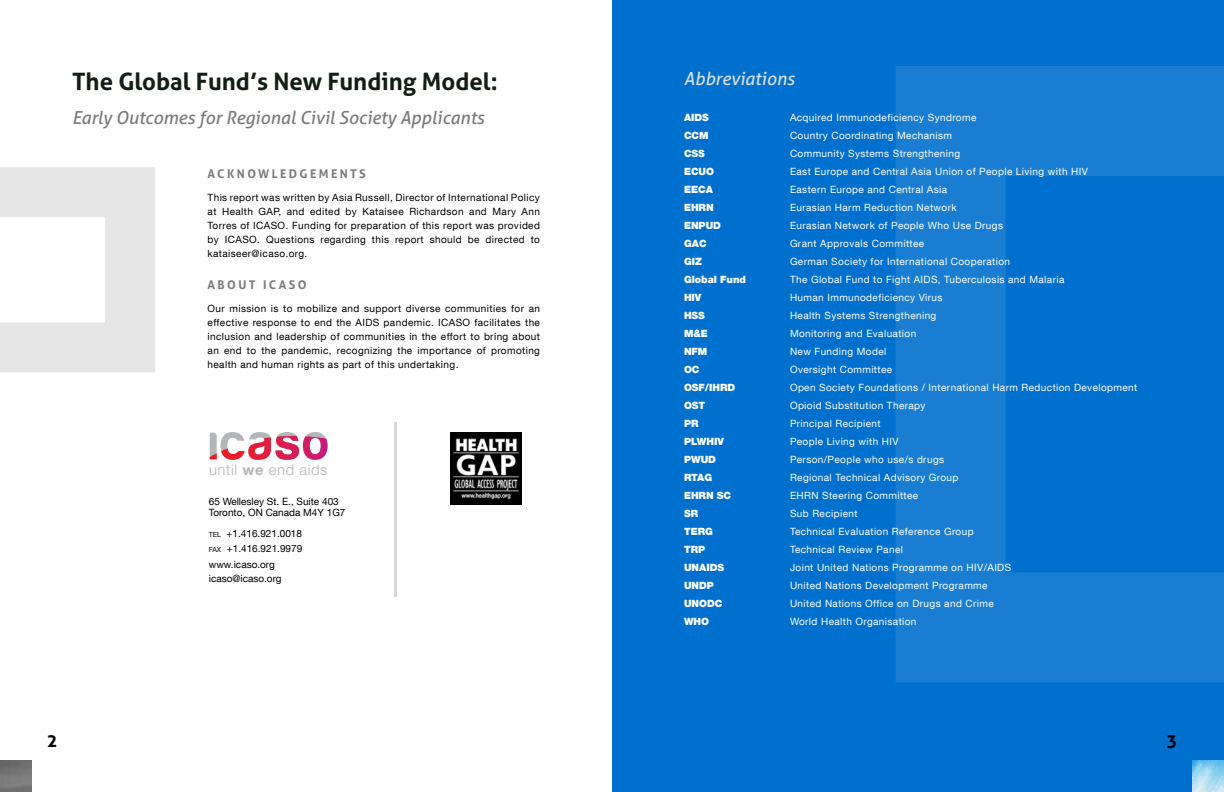
<style>
.page{position:relative;width:1224px;height:792px;background:#fff}
.page>*{position:absolute;margin:0;border:0;box-sizing:border-box;transform-origin:0 0}
.t1{font:700 24px "Aller";color:#111e14}
.t2{font:italic 18px "Aller";color:#797a7d}
.t3{font:italic 18px "Aller";color:#dcddde}
.t4{font:700 18px "Aller";color:#000}
.t5{font:300 14.8px "Helvetica Neue LT Pro";letter-spacing:.04em;color:#b4b6b8}
.t6{font:700 12px "Aller";letter-spacing:.2em;color:#797a7d}
.t7{font:10px "Helvetica Neue LT Com";letter-spacing:.04em;color:#fff}
.t8{font:10px/14px "Helvetica Neue LT Com";letter-spacing:.04em;color:#000;text-align:justify}
.t9{font:900 10px "Helvetica Neue LT Com";color:#fff}
.t10{font:10px/14.2px "Helvetica Neue LT Com";color:#000}
.s1{font-weight:700}
.s2{font-size:7px}
</style>
<div class="page">
<img style="left:0;top:760px;width:31px;height:32px">
<div style="left:612px;top:0;width:612px;height:792px;background:#0070ce"></div>
<svg style="left:0;top:167px;width:155px;height:205px"></svg>
<svg style="left:210px;top:432px;width:118px;height:28px"></svg>
<img style="left:450px;top:432px;width:72px;height:72px">
<hr style="left:395px;top:423px;width:2px;height:174px;background:#000">
<svg style="left:896px;top:66px;width:328px;height:616px"></svg>
<img style="left:1192px;top:760px;width:32px;height:32px">
<h1 class="t1" style="left:72px;top:66px;width:427px">The Global Fund’s New Funding Model:</h1>
<h2 class="t2" style="left:72px;top:106px;width:414px">Early Outcomes for Regional Civil Society Applicants</h2>
<p class="t6" style="left:208px;top:166px;width:160px">ACKNOWLEDGEMENTS</p>
<p class="t8" style="left:208px;top:190px;width:334px">This report was written by Asia Russell, Director of International Policy at Health GAP, and edited by Kataisee Richardson and Mary Ann Torres of ICASO. Funding for preparation of this report was provided by ICASO. Questions regarding this report should be directed to kataiseer@icaso.org.</p>
<p class="t6" style="left:208px;top:277px;width:100px">ABOUT ICASO</p>
<p class="t8" style="left:208px;top:301px;width:334px">Our mission is to mobilize and support diverse communities for an effective response to end the AIDS pandemic. ICASO facilitates the inclusion and leadership of communities in the effort to bring about an end to the pandemic, recognizing the importance of promoting health and human rights as part of this undertaking.</p>
<h3 class="t5" style="left:209px;top:461px;width:120px">until <span class="s1">we</span> end aids</h3>
<p class="t10" style="left:209px;top:496px;width:138px;line-height:11px">65 Wellesley St. E., Suite 403<br>Toronto, ON Canada M4Y 1G7</p>
<p class="t10" style="left:209px;top:527px;width:95px"><span class="s2">TEL</span> +1.416.921.0018<br><span class="s2">FAX</span> +1.416.921.9979</p>
<p class="t10" style="left:209px;top:557px;width:74px">www.icaso.org icaso@icaso.org</p>
<h2 class="t4" style="left:47px;top:729px;width:12px">2</h2>
<h2 class="t3" style="left:684px;top:68px;width:112px">Abbreviations</h2>
<p class="t9" style="left:684px;top:112px;width:26px">AIDS</p>
<p class="t7" style="left:790px;top:112px;width:188px">Acquired Immunodeficiency Syndrome</p>
<p class="t9" style="left:684px;top:130px;width:26px">CCM</p>
<p class="t7" style="left:790px;top:130px;width:164px">Country Coordinating Mechanism</p>
<p class="t9" style="left:684px;top:148px;width:22px">CSS</p>
<p class="t7" style="left:790px;top:148px;width:172px">Community Systems Strengthening</p>
<p class="t9" style="left:684px;top:166px;width:32px">ECUO</p>
<p class="t7" style="left:790px;top:166px;width:299px">East Europe and Central Asia Union of People Living with HIV</p>
<p class="t9" style="left:684px;top:184px;width:30px">EECA</p>
<p class="t7" style="left:790px;top:184px;width:159px">Eastern Europe and Central Asia</p>
<p class="t9" style="left:684px;top:202px;width:31px">EHRN</p>
<p class="t7" style="left:790px;top:202px;width:168px">Eurasian Harm Reduction Network</p>
<p class="t9" style="left:684px;top:220px;width:39px">ENPUD</p>
<p class="t7" style="left:790px;top:220px;width:215px">Eurasian Network of People Who Use Drugs</p>
<p class="t9" style="left:684px;top:238px;width:24px">GAC</p>
<p class="t7" style="left:790px;top:238px;width:136px">Grant Approvals Committee</p>
<p class="t9" style="left:684px;top:256px;width:19px">GIZ</p>
<p class="t7" style="left:790px;top:256px;width:222px">German Society for International Cooperation</p>
<p class="t9" style="left:684px;top:274px;width:64px">Global Fund</p>
<p class="t7" style="left:790px;top:274px;width:276px">The Global Fund to Fight AIDS, Tuberculosis and Malaria</p>
<p class="t9" style="left:684px;top:292px;width:19px">HIV</p>
<p class="t7" style="left:790px;top:292px;width:154px">Human Immunodeficiency Virus</p>
<p class="t9" style="left:684px;top:310px;width:22px">HSS</p>
<p class="t7" style="left:790px;top:310px;width:148px">Health Systems Strengthening</p>
<p class="t9" style="left:684px;top:328px;width:25px">M&amp;E</p>
<p class="t7" style="left:790px;top:328px;width:128px">Monitoring and Evaluation</p>
<p class="t9" style="left:684px;top:346px;width:25px">NFM</p>
<p class="t7" style="left:790px;top:346px;width:98px">New Funding Model</p>
<p class="t9" style="left:684px;top:364px;width:17px">OC</p>
<p class="t7" style="left:790px;top:364px;width:104px">Oversight Committee</p>
<p class="t9" style="left:684px;top:382px;width:53px">OSF/IHRD</p>
<p class="t7" style="left:790px;top:382px;width:349px">Open Society Foundations / International Harm Reduction Development</p>
<p class="t9" style="left:684px;top:400px;width:23px">OST</p>
<p class="t7" style="left:790px;top:400px;width:137px">Opioid Substitution Therapy</p>
<p class="t9" style="left:684px;top:418px;width:16px">PR</p>
<p class="t7" style="left:790px;top:418px;width:92px">Principal Recipient</p>
<p class="t9" style="left:684px;top:436px;width:41px">PLWHIV</p>
<p class="t7" style="left:790px;top:436px;width:110px">People Living with HIV</p>
<p class="t9" style="left:684px;top:454px;width:34px">PWUD</p>
<p class="t7" style="left:790px;top:454px;width:156px">Person/People who use/s drugs</p>
<p class="t9" style="left:684px;top:472px;width:30px">RTAG</p>
<p class="t7" style="left:790px;top:472px;width:170px">Regional Technical Advisory Group</p>
<p class="t9" style="left:684px;top:490px;width:49px">EHRN SC</p>
<p class="t7" style="left:790px;top:490px;width:130px">EHRN Steering Committee</p>
<p class="t9" style="left:684px;top:508px;width:16px">SR</p>
<p class="t7" style="left:790px;top:508px;width:69px">Sub Recipient</p>
<p class="t9" style="left:684px;top:526px;width:30px">TERG</p>
<p class="t7" style="left:790px;top:526px;width:185px">Technical Evaluation Reference Group</p>
<p class="t9" style="left:684px;top:544px;width:23px">TRP</p>
<p class="t7" style="left:790px;top:544px;width:115px">Technical Review Panel</p>
<p class="t9" style="left:684px;top:562px;width:42px">UNAIDS</p>
<p class="t7" style="left:790px;top:562px;width:223px">Joint United Nations Programme on HIV/AIDS</p>
<p class="t9" style="left:684px;top:580px;width:31px">UNDP</p>
<p class="t7" style="left:790px;top:580px;width:199px">United Nations Development Programme</p>
<p class="t9" style="left:684px;top:598px;width:40px">UNODC</p>
<p class="t7" style="left:790px;top:598px;width:205px">United Nations Office on Drugs and Crime</p>
<p class="t9" style="left:684px;top:616px;width:27px">WHO</p>
<p class="t7" style="left:790px;top:616px;width:128px">World Health Organisation</p>
<h2 class="t4" style="left:1167px;top:729px;width:12px">3</h2>
</div>
